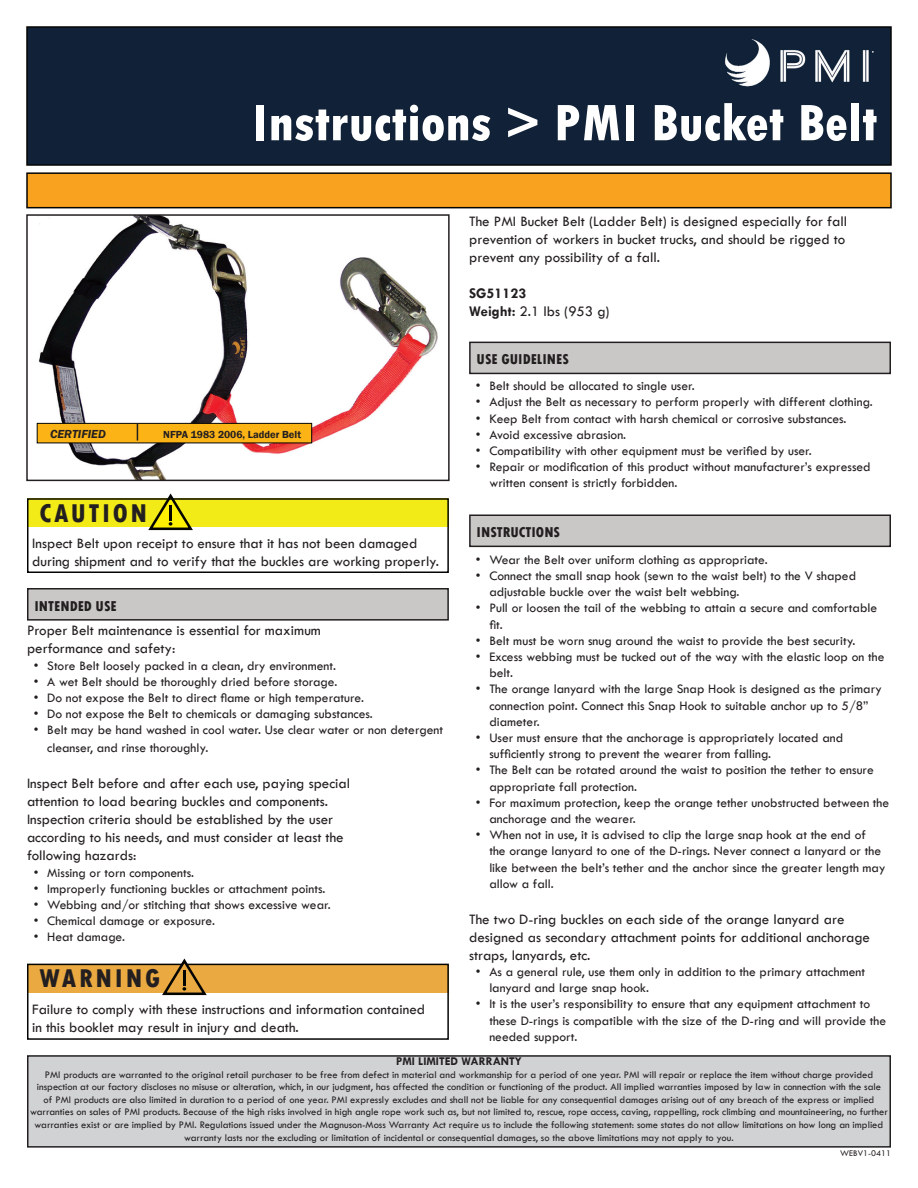
<style>
.page{position:relative;width:918px;height:1188px;background:#fff}
.page>*{position:absolute;margin:0;border:0;box-sizing:border-box;transform-origin:0 0}
.t1{font:800 condensed 54px "Tw Cen";color:#fff}
.t2{font:800 condensed 27px "Tw Cen";letter-spacing:.1em;color:#231f20}
.t3{font:15px/18px "Tw Cen";color:#231f20}
.t4{font:800 condensed 15px "Tw Cen";color:#231f20}
.t5{font:700 15px/18px "Tw Cen";color:#231f20}
.t6{font:13.5px/16.2px "Tw Cen";color:#231f20}
.t7{font:700 12px "Tw Cen";color:#231f20}
.t8{font:italic 600 12px "Franklin Gothic";color:#231f20}
.t9{font:10.5px/12.6px "Tw Cen";color:#231f20;text-align:center}
.t10{font:600 10.5px "Franklin Gothic";color:#231f20}
.t11{font:9px "Tw Cen";color:#231f20}
.s1{font-weight:400}
</style>
<div class="page">
<img style="left:37px;top:217px;width:401px;height:261px">
<div style="left:26px;top:214px;width:424px;height:267px;border:2px solid #231f20"></div>
<div style="left:27px;top:27px;width:864px;height:138px;background:#112238"></div>
<div style="left:26px;top:26px;width:866px;height:140px;border:2px solid #040503"></div>
<div style="left:26px;top:172px;width:866px;height:36px;background:#f9a21f;border:2px solid #040503"></div>
<img style="left:725px;top:39px;width:149px;height:48px">
<div style="left:28px;top:589px;width:420px;height:31px;background:#cac8c7"></div>
<div style="left:27px;top:588px;width:422px;height:33px;border:2px solid #231f20"></div>
<div style="left:470px;top:342px;width:420px;height:31px;background:#cac8c7"></div>
<div style="left:469px;top:342px;width:422px;height:32px;border:2px solid #231f20"></div>
<div style="left:470px;top:515px;width:420px;height:31px;background:#cac8c7"></div>
<div style="left:469px;top:514px;width:422px;height:33px;border:2px solid #231f20"></div>
<div style="left:37px;top:423px;width:275px;height:20px;background:#fbb316;border:1px solid #040503"></div>
<svg style="left:137px;top:423px;width:1px;height:18px"></svg>
<div style="left:27px;top:1055px;width:864px;height:93px;background:#d1d2d4"></div>
<div style="left:27px;top:498px;width:422px;height:29px;background:#f2eb17"></div>
<svg style="left:148px;top:493px;width:45px;height:38px"></svg>
<div style="left:27px;top:498px;width:422px;height:75px;border:2px solid #040503"></div>
<div style="left:27px;top:964px;width:422px;height:28px;background:#eaaa41"></div>
<div style="left:27px;top:964px;width:422px;height:76px;border:2px solid #040503"></div>
<svg style="left:160px;top:958px;width:49px;height:38px"></svg>
<h1 class="t1" style="left:252px;top:91px;width:627px">Instructions &gt; PMI Bucket Belt</h1>
<p class="t3" style="left:469px;top:212px;width:379px;text-align:justify">The PMI Bucket Belt (Ladder Belt) is designed especially for fall prevention of workers in bucket trucks, and should be rigged to prevent any possibility of a fall.</p>
<p class="t5" style="left:469px;top:283px;width:142px">SG51123<br>Weight: <span class="s1">2.1 lbs (953 g)</span></p>
<p class="t8" style="left:50px;top:426px;width:57px">CERTIFIED</p>
<p class="t10" style="left:163px;top:428px;width:139px">NFPA 1983 2006, Ladder Belt</p>
<h2 class="t2" style="left:40px;top:497px;width:109px">CAUTION</h2>
<p class="t3" style="left:32px;top:534px;width:408px">Inspect Belt upon receipt to ensure that it has not been damaged during shipment and to verify that the buckles are working properly.</p>
<p class="t4" style="left:34px;top:597px;width:84px">INTENDED USE</p>
<p class="t3" style="left:27px;top:622px;width:295px">Proper Belt maintenance is essential for maximum performance and safety:</p>
<p class="t6" style="left:34px;top:657px;width:304px">• Store Belt loosely packed in a clean, dry environment.</p>
<p class="t6" style="left:34px;top:673px;width:305px">• A wet Belt should be thoroughly dried before storage.</p>
<p class="t6" style="left:34px;top:690px;width:332px">• Do not expose the Belt to direct flame or high temperature.</p>
<p class="t6" style="left:34px;top:706px;width:341px">• Do not expose the Belt to chemicals or damaging substances.</p>
<p class="t6" style="left:47px;top:721px;width:397px;line-height:18px;text-indent:-14px">• Belt may be hand washed in cool water. Use clear water or non detergent cleanser, and rinse thoroughly.</p>
<p class="t3" style="left:27px;top:775px;width:325px">Inspect Belt before and after each use, paying special attention to load bearing buckles and components.<br>Inspection criteria should be established by the user according to his needs, and must consider at least the following hazards:</p>
<p class="t6" style="left:34px;top:864px;width:162px">• Missing or torn components.</p>
<p class="t6" style="left:34px;top:880px;width:293px">• Improperly functioning buckles or attachment points.</p>
<p class="t6" style="left:34px;top:897px;width:298px">• Webbing and/or stitching that shows excessive wear.</p>
<p class="t6" style="left:34px;top:913px;width:183px">• Chemical damage or exposure.</p>
<p class="t6" style="left:34px;top:929px;width:93px">• Heat damage.</p>
<h2 class="t2" style="left:40px;top:963px;width:122px">WARNING</h2>
<p class="t3" style="left:32px;top:1000px;width:394px">Failure to comply with these instructions and information contained in this booklet may result in injury and death.</p>
<p class="t4" style="left:477px;top:351px;width:94px">USE GUIDELINES</p>
<p class="t6" style="left:476px;top:378px;width:220px">• Belt should be allocated to single user.</p>
<p class="t6" style="left:476px;top:394px;width:398px">• Adjust the Belt as necessary to perform properly with different clothing.</p>
<p class="t6" style="left:476px;top:410px;width:372px">• Keep Belt from contact with harsh chemical or corrosive substances.</p>
<p class="t6" style="left:476px;top:426px;width:152px">• Avoid excessive abrasion.</p>
<p class="t6" style="left:476px;top:443px;width:337px">• Compatibility with other equipment must be verified by user.</p>
<p class="t6" style="left:489px;top:459px;width:383px;text-indent:-14px">• Repair or modification of this product without manufacturer’s expressed written consent is strictly forbidden.</p>
<p class="t4" style="left:477px;top:523px;width:85px">INSTRUCTIONS</p>
<p class="t6" style="left:476px;top:551px;width:293px">• Wear the Belt over uniform clothing as appropriate.</p>
<p class="t6" style="left:489px;top:568px;width:368px;text-indent:-14px">• Connect the small snap hook (sewn to the waist belt) to the V shaped adjustable buckle over the waist belt webbing.</p>
<p class="t6" style="left:489px;top:600px;width:389px;text-indent:-14px">• Pull or loosen the tail of the webbing to attain a secure and comfortable fit.</p>
<p class="t6" style="left:476px;top:632px;width:381px">• Belt must be worn snug around the waist to provide the best security.</p>
<p class="t6" style="left:489px;top:649px;width:397px;text-indent:-14px">• Excess webbing must be tucked out of the way with the elastic loop on the belt.</p>
<p class="t6" style="left:489px;top:681px;width:394px;text-indent:-14px">• The orange lanyard with the large Snap Hook is designed as the primary connection point. Connect this Snap Hook to suitable anchor up to 5/8” diameter.</p>
<p class="t6" style="left:489px;top:730px;width:355px;text-indent:-14px">• User must ensure that the anchorage is appropriately located and sufficiently strong to prevent the wearer from falling.</p>
<p class="t6" style="left:489px;top:762px;width:386px;text-indent:-14px">• The Belt can be rotated around the waist to position the tether to ensure appropriate fall protection.</p>
<p class="t6" style="left:489px;top:794px;width:401px;text-indent:-14px">• For maximum protection, keep the orange tether unobstructed between the anchorage and the wearer.</p>
<p class="t6" style="left:489px;top:827px;width:398px;text-indent:-14px">• When not in use, it is advised to clip the large snap hook at the end of the orange lanyard to one of the D-rings. Never connect a lanyard or the like between the belt’s tether and the anchor since the greater length may allow a fall.</p>
<p class="t3" style="left:469px;top:910px;width:402px">The two D-ring buckles on each side of the orange lanyard are designed as secondary attachment points for additional anchorage straps, lanyards, etc.</p>
<p class="t6" style="left:489px;top:964px;width:377px;text-indent:-14px">• As a general rule, use them only in addition to the primary attachment lanyard and large snap hook.</p>
<p class="t6" style="left:489px;top:996px;width:398px;text-indent:-14px">• It is the user’s responsibility to ensure that any equipment attachment to these D-rings is compatible with the size of the D-ring and will provide the needed support.</p>
<p class="t7" style="left:396px;top:1054px;width:127px">PMI LIMITED WARRANTY</p>
<p class="t9" style="left:30px;top:1068px;width:859px">PMI products are warranted to the original retail purchaser to be free from defect in material and workmanship for a period of one year. PMI will repair or replace the item without charge provided inspection at our factory discloses no misuse or alteration, which, in our judgment, has affected the condition or functioning of the product. All implied warranties imposed by law in connection with the sale<br>of PMI products are also limited in duration to a period of one year. PMI expressly excludes and shall not be liable for any consequential damages arising out of any breach of the express or implied warranties on sales of PMI products. Because of the high risks involved in high angle rope work such as, but not limited to, rescue, rope access, caving, rappelling, rock climbing and mountaineering, no further warranties exist or are implied by PMI. Regulations issued under the Magnuson-Moss Warranty Act require us to include the following statement: some states do not allow limitations on how long an implied warranty lasts nor the excluding or limitation of incidental or consequential damages, so the above limitations may not apply to you.</p>
<p class="t11" style="left:840px;top:1148px;width:52px">WEBV1-0411</p>
</div>
